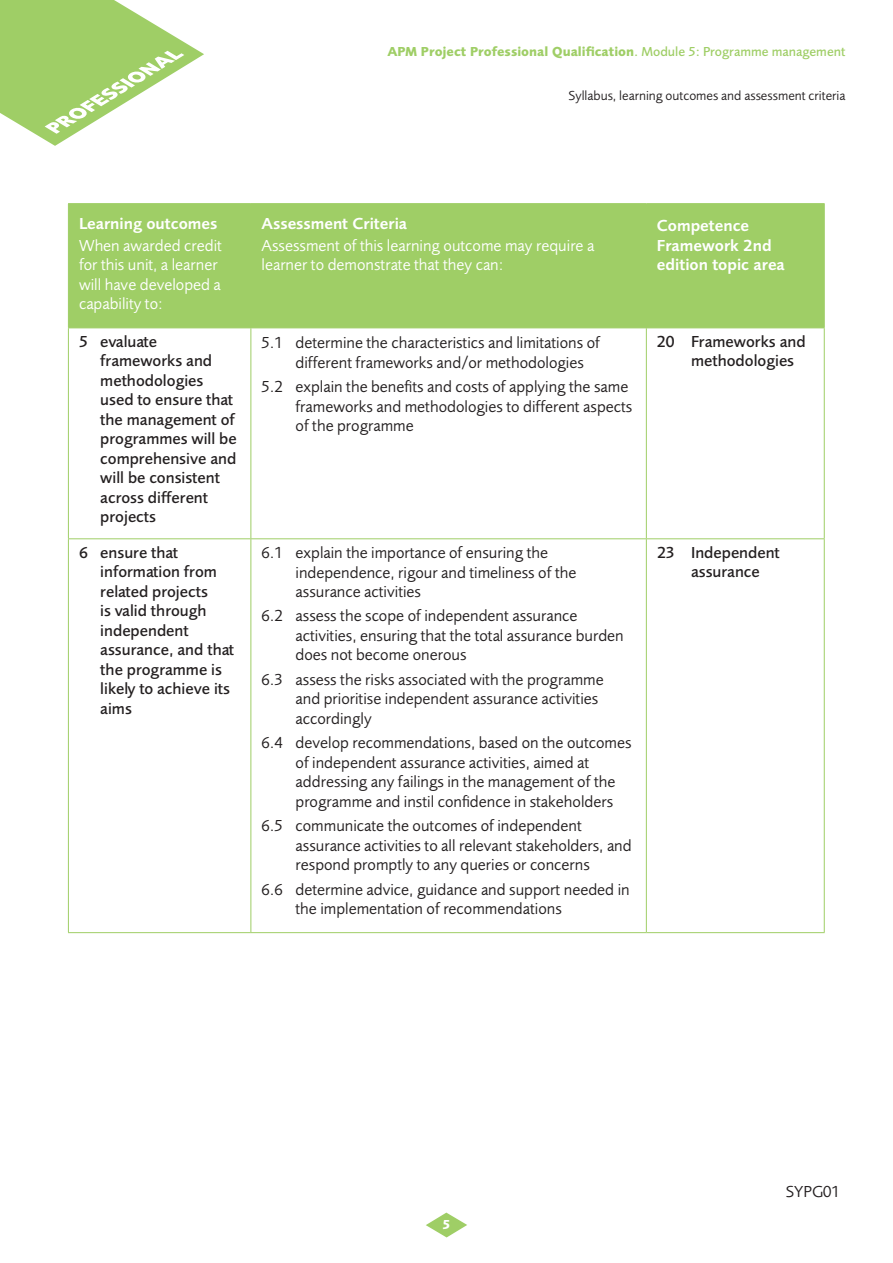
<style>
.page{position:relative;width:893px;height:1263px;background:#fff}
.page>*{position:absolute;margin:0;border:0;box-sizing:border-box;transform-origin:0 0}
.t1{font:16.5px/19.5px "Foundry Sans";color:#231f20}
.t2{font:500 16.5px/19.5px "Foundry Sans";color:#231f20}
.t3{font:16.5px/19.5px "Foundry Sans";color:#fff}
.t4{font:600 16.5px/19.5px "Foundry Sans";color:#fff}
.t5{font:700 13.5px "Foundry Sans";color:#9fce66}
.t6{font:13.5px "Foundry Sans";color:#231f20}
.t7{font:700 13.5px "Foundry Sans";color:#fff}
.s1{font-weight:500}
</style>
<div class="page">
<svg style="left:426px;top:1212px;width:41px;height:25px"></svg>
<svg style="left:0;top:0;width:204px;height:146px"></svg>
<div style="left:69px;top:204px;width:755px;height:123px;background:#9fce66"></div>
<hr style="left:68px;top:204px;width:1px;height:123px;background:#9fce66">
<hr style="left:68px;top:328px;width:1px;height:210px;background:#9fce66">
<hr style="left:68px;top:539px;width:1px;height:393px;background:#9fce66">
<hr style="left:68px;top:203px;width:183px;height:1px;background:#9fce66">
<hr style="left:68px;top:327px;width:183px;height:1px;background:#9fce66">
<hr style="left:68px;top:538px;width:183px;height:1px;background:#9fce66">
<hr style="left:68px;top:932px;width:183px;height:1px;background:#9fce66">
<hr style="left:250px;top:204px;width:1px;height:123px;background:#9fce66">
<hr style="left:250px;top:328px;width:1px;height:210px;background:#9fce66">
<hr style="left:250px;top:539px;width:1px;height:393px;background:#9fce66">
<hr style="left:251px;top:203px;width:395px;height:1px;background:#9fce66">
<hr style="left:251px;top:327px;width:395px;height:1px;background:#9fce66">
<hr style="left:251px;top:538px;width:395px;height:1px;background:#9fce66">
<hr style="left:251px;top:932px;width:395px;height:1px;background:#9fce66">
<hr style="left:646px;top:204px;width:1px;height:123px;background:#9fce66">
<hr style="left:646px;top:328px;width:1px;height:210px;background:#9fce66">
<hr style="left:646px;top:539px;width:1px;height:393px;background:#9fce66">
<hr style="left:824px;top:204px;width:1px;height:123px;background:#9fce66">
<hr style="left:824px;top:328px;width:1px;height:210px;background:#9fce66">
<hr style="left:824px;top:539px;width:1px;height:393px;background:#9fce66">
<hr style="left:646px;top:203px;width:179px;height:1px;background:#9fce66">
<hr style="left:646px;top:327px;width:179px;height:1px;background:#9fce66">
<hr style="left:646px;top:538px;width:179px;height:1px;background:#9fce66">
<hr style="left:646px;top:932px;width:179px;height:1px;background:#9fce66">
<p class="t5" style="left:387px;top:44px;width:459px">APM Project Professional Qualification<span class="s1">. Module 5: Programme management</span></p>
<p class="t6" style="left:569px;top:87px;width:278px">Syllabus, learning outcomes and assessment criteria</p>
<p class="t4" style="left:79px;top:214px;width:140px">Learning outcomes</p>
<p class="t3" style="left:79px;top:235px;width:144px">When awarded credit for this unit, a learner will have developed a capability to:</p>
<p class="t4" style="left:261px;top:214px;width:147px">Assessment Criteria</p>
<p class="t3" style="left:261px;top:235px;width:334px">Assessment of this learning outcome may require a learner to demonstrate that they can:</p>
<p class="t4" style="left:657px;top:216px;width:129px">Competence<br>Framework 2nd edition topic area</p>
<p class="t2" style="left:100px;top:331px;width:138px;text-indent:-21px">5 evaluate frameworks and methodologies used to ensure that the management of programmes will be comprehensive and will be consistent across different projects</p>
<p class="t1" style="left:296px;top:333px;width:306px;text-indent:-34px">5.1 determine the characteristics and limitations of different frameworks and/or methodologies</p>
<p class="t1" style="left:296px;top:377px;width:338px;text-indent:-34px">5.2 explain the benefits and costs of applying the same frameworks and methodologies to different aspects of the programme</p>
<p class="t2" style="left:100px;top:542px;width:135px;text-indent:-21px">6 ensure that information from related projects<br>is valid through independent assurance, and that the programme is likely to achieve its aims</p>
<p class="t1" style="left:296px;top:543px;width:282px;text-indent:-34px">6.1 explain the importance of ensuring the independence, rigour and timeliness of the assurance activities</p>
<p class="t1" style="left:296px;top:606px;width:330px;text-indent:-34px">6.2 assess the scope of independent assurance activities, ensuring that the total assurance burden does not become onerous</p>
<p class="t1" style="left:296px;top:669px;width:310px;text-indent:-34px">6.3 assess the risks associated with the programme and prioritise independent assurance activities accordingly</p>
<p class="t1" style="left:296px;top:733px;width:338px;text-indent:-34px">6.4 develop recommendations, based on the outcomes of independent assurance activities, aimed at addressing any failings in the management of the programme and instil confidence in stakeholders</p>
<p class="t1" style="left:296px;top:816px;width:338px;text-indent:-34px">6.5 communicate the outcomes of independent assurance activities to all relevant stakeholders, and respond promptly to any queries or concerns</p>
<p class="t1" style="left:296px;top:879px;width:336px;text-indent:-34px">6.6 determine advice, guidance and support needed in the implementation of recommendations</p>
<p class="t2" style="left:691px;top:332px;width:116px;text-indent:-34px">20 Frameworks and methodologies</p>
<p class="t2" style="left:691px;top:542px;width:90px;text-indent:-34px">23 Independent assurance</p>
<p class="t7" style="left:442px;top:1217px;width:10px">5</p>
<p class="t1" style="left:786px;top:1181px;width:56px">SYPG01</p>
</div>
